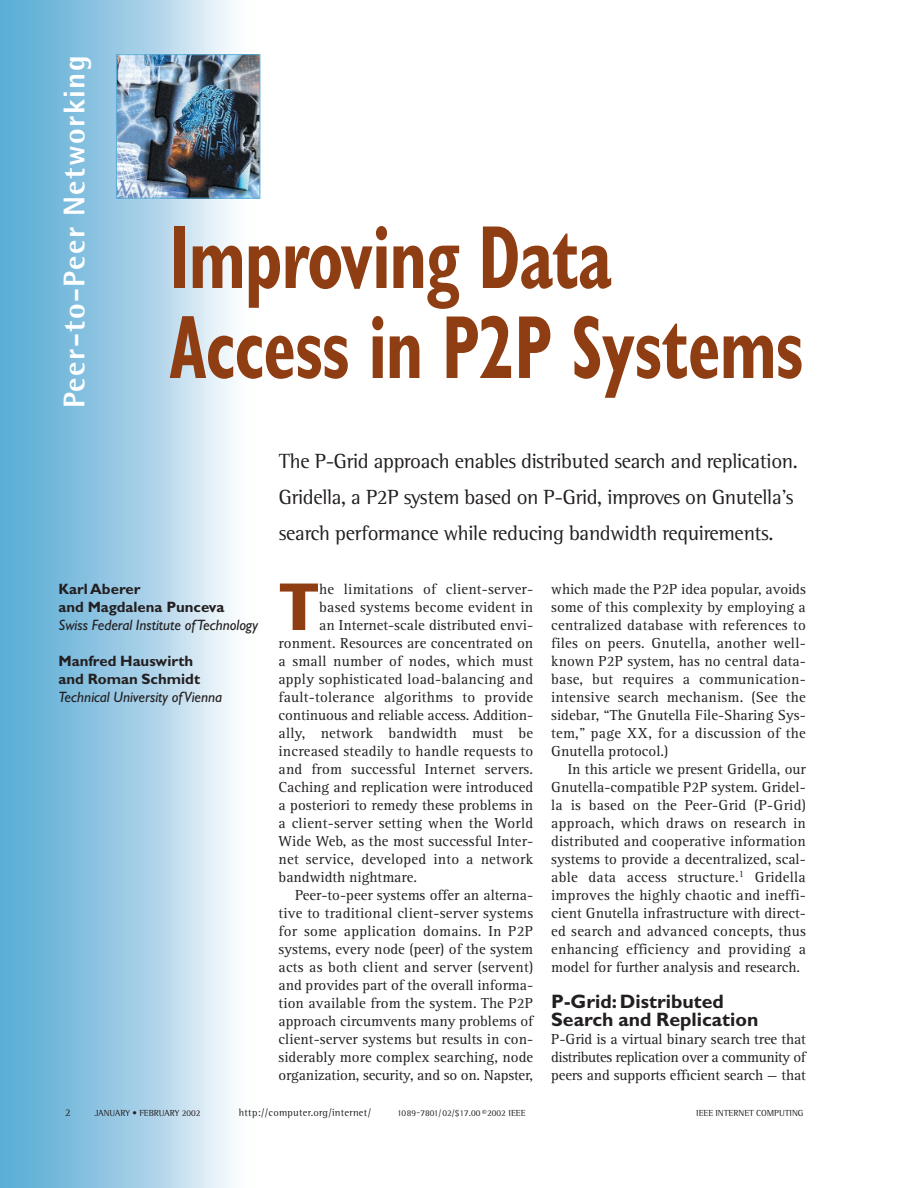
<style>
.page{position:relative;width:918px;height:1188px;background:#fff}
.page>*{position:absolute;margin:0;border:0;box-sizing:border-box;transform-origin:0 0}
.t1{font:700 condensed 90px/90px "Gill Sans";letter-spacing:-.015em;color:#8f3e13;scale:.78 1}
.t2{font:700 condensed 67.95px "Gill Sans";color:#8f3e13;scale:1.2 1}
.t3{font:800 30px "Rotis Semi Sans";letter-spacing:.05em;color:#fff}
.t4{font:21px/36px "Rotis Semi Serif";letter-spacing:-.015em;color:#231f20}
.t5{font:700 19.5px/18px "Gill Sans";color:#231f20}
.t6{font:15px/18px "Rotis Serif";letter-spacing:.005em;color:#231f20;text-align:justify}
.t7{font:700 15px/18px "Gill Sans";color:#231f20}
.t8{font:italic 15px "Gill Sans";color:#231f20}
.t9{font:10.5px "Rotis Semi Serif";letter-spacing:.025em;color:#231f20}
.t10{font:9px "Rotis Semi Serif";color:#231f20}
</style>
<div class="page">
<img style="left:0;top:0;width:234px;height:1188px">
<img style="left:118px;top:56px;width:140px;height:141px">
<div style="left:116px;top:54px;width:144px;height:145px;border:1px solid #5aaed5"></div>
<h3 class="t3" style="left:64px;top:408px;width:354px;rotate:-90deg">Peer-to-Peer Networking</h3>
<h1 class="t1" style="left:169px;top:222px;width:815px">Improving Data<br>Access in P2P Systems</h1>
<p class="t7" style="left:58px;top:582px;width:168px">Karl Aberer<br>and Magdalena Punceva</p>
<p class="t8" style="left:58px;top:620px;width:201px">Swiss Federal Institute of Technology</p>
<p class="t7" style="left:58px;top:654px;width:143px">Manfred Hauswirth and Roman Schmidt</p>
<p class="t8" style="left:58px;top:692px;width:165px">Technical University of Vienna</p>
<h3 class="t4" style="left:279px;top:445px;width:521px">The P-Grid approach enables distributed search and replication.<br>Gridella, a P2P system based on P-Grid, improves on Gnutella’s search performance while reducing bandwidth requirements.</h3>
<h2 class="t2" style="left:279px;top:584px;width:36px">T</h2>
<p class="t6" style="left:319px;top:581px;width:215px">he limitations of client-server-</p>
<p class="t6" style="left:551px;top:581px;width:256px">which made the P2P idea popular, avoids some of this complexity by employing a centralized database with references to files on peers. Gnutella, another well&shy;known P2P system, has no central data&shy;base, but requires a communication&shy;intensive search mechanism. (See the sidebar, “The Gnutella File-Sharing Sys&shy;tem,” page XX, for a discussion of the Gnutella protocol.)</p>
<p class="t6" style="left:551px;top:761px;width:256px;text-indent:17px">In this article we present Gridella, our Gnutella-compatible P2P system. Gridel&shy;la is based on the Peer-Grid (P-Grid) approach, which draws on research in distributed and cooperative information systems to provide a decentralized, scal&shy;able data access structure.<sup>1</sup> Gridella improves the highly chaotic and ineffi&shy;cient Gnutella infrastructure with direct&shy;ed search and advanced concepts, thus enhancing efficiency and providing a model for further analysis and research.</p>
<h3 class="t5" style="left:551px;top:995px;width:209px">P-Grid: Distributed<br>Search and Replication</h3>
<p class="t6" style="left:551px;top:1031px;width:256px">P-Grid is a virtual binary search tree that distributes replication over a community of peers and supports efficient search — that</p>
<p class="t6" style="left:319px;top:599px;width:215px">based systems become evident in</p>
<p class="t6" style="left:319px;top:617px;width:215px">an Internet-scale distributed envi-</p>
<p class="t6" style="left:279px;top:635px;width:256px">ronment. Resources are concentrated on</p>
<p class="t6" style="left:279px;top:653px;width:256px">a small number of nodes, which must</p>
<p class="t6" style="left:279px;top:671px;width:256px">apply sophisticated load-balancing and</p>
<p class="t6" style="left:279px;top:689px;width:256px">fault-tolerance algorithms to provide</p>
<p class="t6" style="left:279px;top:707px;width:256px">continuous and reliable access. Addition-</p>
<p class="t6" style="left:279px;top:725px;width:256px">ally, network bandwidth must be</p>
<p class="t6" style="left:279px;top:743px;width:256px">increased steadily to handle requests to</p>
<p class="t6" style="left:279px;top:761px;width:256px">and from successful Internet servers.</p>
<p class="t6" style="left:279px;top:779px;width:256px">Caching and replication were introduced</p>
<p class="t6" style="left:279px;top:797px;width:256px">a posteriori to remedy these problems in</p>
<p class="t6" style="left:279px;top:815px;width:256px">a client-server setting when the World</p>
<p class="t6" style="left:279px;top:833px;width:256px">Wide Web, as the most successful Inter-</p>
<p class="t6" style="left:279px;top:851px;width:256px">net service, developed into a network</p>
<p class="t6" style="left:279px;top:869px;width:140px">bandwidth nightmare.</p>
<p class="t6" style="left:295px;top:887px;width:240px">Peer-to-peer systems offer an alterna-</p>
<p class="t6" style="left:279px;top:905px;width:256px">tive to traditional client-server systems</p>
<p class="t6" style="left:279px;top:923px;width:256px">for some application domains. In P2P</p>
<p class="t6" style="left:279px;top:941px;width:256px">systems, every node (peer) of the system</p>
<p class="t6" style="left:279px;top:959px;width:256px">acts as both client and server (servent)</p>
<p class="t6" style="left:279px;top:977px;width:256px">and provides part of the overall informa-</p>
<p class="t6" style="left:279px;top:995px;width:256px">tion available from the system. The P2P</p>
<p class="t6" style="left:279px;top:1013px;width:256px">approach circumvents many problems of</p>
<p class="t6" style="left:279px;top:1031px;width:256px">client-server systems but results in con-</p>
<p class="t6" style="left:279px;top:1049px;width:256px">siderably more complex searching, node</p>
<p class="t6" style="left:279px;top:1067px;width:256px">organization, security, and so on. Napster,</p>
<p class="t9" style="left:65px;top:1109px;width:7px">2</p>
<p class="t10" style="left:95px;top:1110px;width:107px">JANUARY • FEBRUARY 2002</p>
<p class="t9" style="left:239px;top:1109px;width:134px">http://computer.org/internet/</p>
<p class="t10" style="left:397px;top:1110px;width:130px">1089-7801/02/$17.00 ©2002 IEEE</p>
<p class="t10" style="left:696px;top:1110px;width:109px">IEEE INTERNET COMPUTING</p>
</div>
